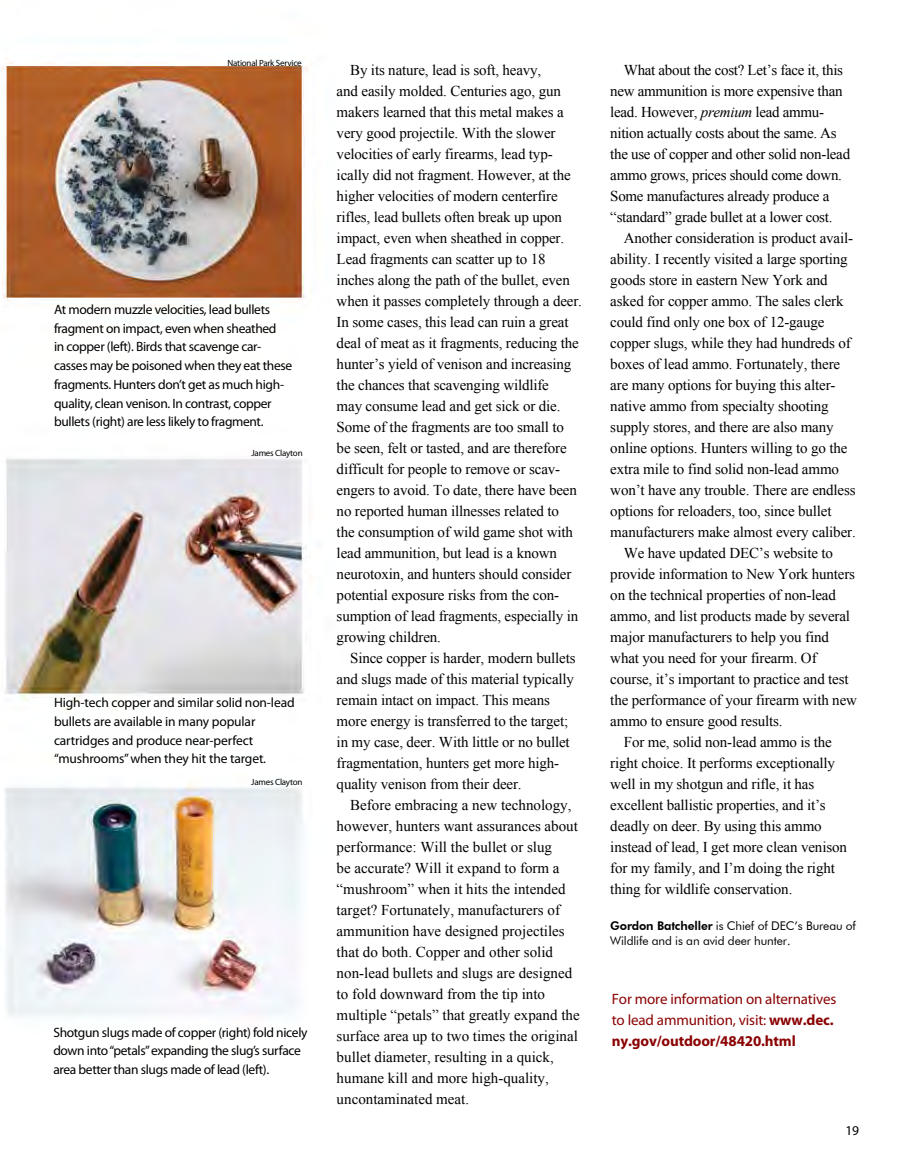
<style>
.page{position:relative;width:905px;height:1175px;background:#fff}
.page>*{position:absolute;margin:0;border:0;box-sizing:border-box;transform-origin:0 0}
.t1{font:15px/21px "Times New Roman";letter-spacing:-.01em;color:#000}
.t2{font:15px/21px "Myriad Pro";letter-spacing:-.01em;color:#8b0304}
.t3{font:13.5px/18.8px "Myriad Pro";letter-spacing:-.025em;color:#000}
.t4{font:12px/15px "Futura BT";letter-spacing:-.01em;color:#000}
.t5{font:9px "Myriad Pro";letter-spacing:-.025em;color:#000}
.s1{font-style:italic}
.s2{font-weight:800}
.s3{font-weight:700}
</style>
<div class="page">
<img style="left:2px;top:61px;width:309px;height:956px">
<p class="t5" style="left:227px;top:58px;width:76px">National Park Service</p>
<p class="t3" style="left:54px;top:300px;width:240px">At modern muzzle velocities, lead bullets fragment on impact, even when sheathed<br>in copper (left). Birds that scavenge car&shy;casses may be poisoned when they eat these fragments. Hunters don’t get as much high&shy;quality, clean venison. In contrast, copper bullets (right) are less likely to fragment.</p>
<p class="t5" style="left:251px;top:447px;width:53px">James Clayton</p>
<p class="t3" style="left:54px;top:693px;width:242px">High-tech copper and similar solid non-lead bullets are available in many popular cartridges and produce near-perfect “mushrooms” when they hit the target.</p>
<p class="t5" style="left:251px;top:777px;width:53px">James Clayton</p>
<p class="t3" style="left:53px;top:1022px;width:256px">Shotgun slugs made of copper (right) fold nicely down into “petals” expanding the slug’s surface area better than slugs made of lead (left).</p>
<p class="t1" style="left:336px;top:59px;width:247px;text-indent:14px">By its nature, lead is soft, heavy,<br>and easily molded. Centuries ago, gun makers learned that this metal makes a very good projectile. With the slower velocities of early firearms, lead typ&shy;ically did not fragment. However, at the higher velocities of modern centerfire rifles, lead bullets often break up upon impact, even when sheathed in copper.<br>Lead fragments can scatter up to 18 inches along the path of the bullet, even when it passes completely through a deer.<br>In some cases, this lead can ruin a great deal of meat as it fragments, reducing the hunter’s yield of venison and increasing the chances that scavenging wildlife<br>may consume lead and get sick or die.<br>Some of the fragments are too small to<br>be seen, felt or tasted, and are therefore difficult for people to remove or scav&shy;engers to avoid. To date, there have been no reported human illnesses related to<br>the consumption of wild game shot with lead ammunition, but lead is a known neurotoxin, and hunters should consider potential exposure risks from the con&shy;sumption of lead fragments, especially in growing children.</p>
<p class="t1" style="left:336px;top:647px;width:240px;text-indent:14px">Since copper is harder, modern bullets and slugs made of this material typically remain intact on impact. This means more energy is transferred to the target; in my case, deer. With little or no bullet fragmentation, hunters get more high&shy;quality venison from their deer.</p>
<p class="t1" style="left:336px;top:794px;width:244px;text-indent:14px">Before embracing a new technology, however, hunters want assurances about performance: Will the bullet or slug<br>be accurate? Will it expand to form a “mushroom” when it hits the intended target? Fortunately, manufacturers of ammunition have designed projectiles that do both. Copper and other solid non-lead bullets and slugs are designed to fold downward from the tip into multiple “petals” that greatly expand the surface area up to two times the original bullet diameter, resulting in a quick, humane kill and more high-quality, uncontaminated meat.</p>
<p class="t1" style="left:610px;top:59px;width:241px;text-indent:14px">What about the cost? Let’s face it, this new ammunition is more expensive than lead. However, <span class="s1">premium</span> lead ammu&shy;nition actually costs about the same. As the use of copper and other solid non-lead ammo grows, prices should come down.<br>Some manufactures already produce a “standard” grade bullet at a lower cost.</p>
<p class="t1" style="left:610px;top:227px;width:247px;text-indent:14px">Another consideration is product avail&shy;ability. I recently visited a large sporting goods store in eastern New York and asked for copper ammo. The sales clerk could find only one box of 12-gauge copper slugs, while they had hundreds of boxes of lead ammo. Fortunately, there are many options for buying this alter&shy;native ammo from specialty shooting supply stores, and there are also many online options. Hunters willing to go the extra mile to find solid non-lead ammo won’t have any trouble. There are endless options for reloaders, too, since bullet manufacturers make almost every caliber.</p>
<p class="t1" style="left:610px;top:542px;width:248px;text-indent:14px">We have updated DEC’s website to provide information to New York hunters on the technical properties of non-lead ammo, and list products made by several major manufacturers to help you find what you need for your firearm. Of course, it’s important to practice and test the performance of your firearm with new ammo to ensure good results.</p>
<p class="t1" style="left:610px;top:731px;width:238px;text-indent:14px">For me, solid non-lead ammo is the right choice. It performs exceptionally well in my shotgun and rifle, it has excellent ballistic properties, and it’s deadly on deer. By using this ammo instead of lead, I get more clean venison for my family, and I’m doing the right thing for wildlife conservation.</p>
<p class="t4" style="left:610px;top:918px;width:247px"><span class="s2">Gordon Batcheller</span> is Chief of DEC’s Bureau of<br>Wildlife and is an avid deer hunter.</p>
<p class="t2" style="left:611px;top:988px;width:226px">For more information on alternatives to lead ammunition, visit: <span class="s3">www.dec. ny.gov/outdoor/48420.html</span></p>
<p class="t3" style="left:845px;top:1120px;width:15px">19</p>
</div>
